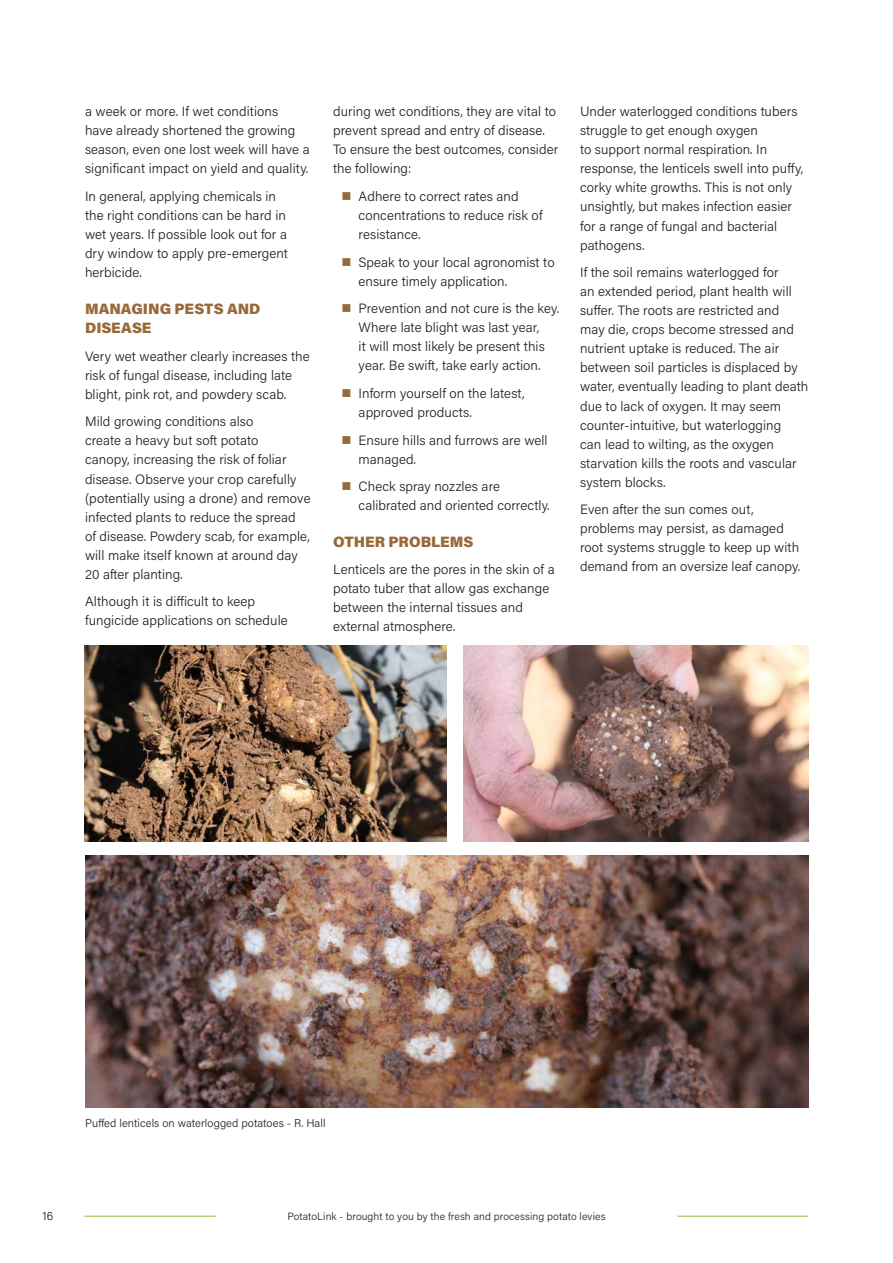
<style>
.page{position:relative;width:893px;height:1263px;background:#fff}
.page>*{position:absolute;margin:0;border:0;box-sizing:border-box;transform-origin:0 0}
.Head5{font:900 15px/19.5px "Acumin Pro";color:#986a3a}
.Body_copy{font:300 13.5px/19px "Acumin Pro";letter-spacing:.005em;color:#231f20}
.t1{font:300 12px "Acumin Pro";color:#231f20}
.t2{font:300 11.25px "Acumin Pro";letter-spacing:.005em;color:#231f20}
.t3{font:300 10.5px "Acumin Pro";letter-spacing:.01em;color:#231f20}
</style>
<div class="page">
<img style="left:85px;top:855px;width:723px;height:252px">
<img style="left:85px;top:645px;width:361px;height:197px">
<img style="left:464px;top:645px;width:344px;height:197px">
<hr style="left:677px;top:1216px;width:131px;height:1px;background:#8dbe3e">
<hr style="left:85px;top:1216px;width:131px;height:1px;background:#8dbe3e">
<p class="Body_copy" style="left:85px;top:101px;width:226px">a week or more. If wet conditions<br>have already shortened the growing season, even one lost week will have a significant impact on yield and quality.</p>
<p class="Body_copy" style="left:85px;top:186px;width:204px">In general, applying chemicals in the right conditions can be hard in wet years. If possible look out for a dry window to apply pre-emergent herbicide.</p>
<p class="Head5" style="left:85px;top:298px;width:177px">MANAGING PESTS AND<br>DISEASE</p>
<p class="Body_copy" style="left:85px;top:346px;width:226px">Very wet weather clearly increases the risk of fungal disease, including late blight, pink rot, and powdery scab.</p>
<p class="Body_copy" style="left:85px;top:412px;width:227px">Mild growing conditions also<br>create a heavy but soft potato<br>canopy, increasing the risk of foliar disease. Observe your crop carefully (potentially using a drone) and remove infected plants to reduce the spread<br>of disease. Powdery scab, for example, will make itself known at around day 20 after planting.</p>
<p class="Body_copy" style="left:85px;top:592px;width:204px">Although it is difficult to keep fungicide applications on schedule</p>
<p class="Body_copy" style="left:333px;top:101px;width:227px">during wet conditions, they are vital to prevent spread and entry of disease.<br>To ensure the best outcomes, consider the following:</p>
<p class="Body_copy" style="left:359px;top:186px;width:185px">Adhere to correct rates and concentrations to reduce risk of resistance.</p>
<p class="Body_copy" style="left:359px;top:252px;width:198px">Speak to your local agronomist to ensure timely application.</p>
<p class="Body_copy" style="left:359px;top:298px;width:202px">Prevention and not cure is the key.<br>Where late blight was last year,<br>it will most likely be present this year. Be swift, take early action.</p>
<p class="Body_copy" style="left:359px;top:383px;width:168px">Inform yourself on the latest, approved products.</p>
<p class="Body_copy" style="left:359px;top:430px;width:190px">Ensure hills and furrows are well managed.</p>
<p class="Body_copy" style="left:359px;top:476px;width:193px">Check spray nozzles are calibrated and oriented correctly.</p>
<p class="Head5" style="left:333px;top:531px;width:142px">OTHER PROBLEMS</p>
<p class="Body_copy" style="left:333px;top:559px;width:223px">Lenticels are the pores in the skin of a potato tuber that allow gas exchange between the internal tissues and external atmosphere.</p>
<p class="Body_copy" style="left:580px;top:101px;width:225px">Under waterlogged conditions tubers struggle to get enough oxygen<br>to support normal respiration. In response, the lenticels swell into puffy, corky white growths. This is not only unsightly, but makes infection easier for a range of fungal and bacterial pathogens.</p>
<p class="Body_copy" style="left:580px;top:262px;width:230px">If the soil remains waterlogged for<br>an extended period, plant health will suffer. The roots are restricted and<br>may die, crops become stressed and nutrient uptake is reduced. The air between soil particles is displaced by water, eventually leading to plant death due to lack of oxygen. It may seem counter-intuitive, but waterlogging<br>can lead to wilting, as the oxygen starvation kills the roots and vascular system blocks.</p>
<p class="Body_copy" style="left:580px;top:499px;width:222px">Even after the sun comes out, problems may persist, as damaged root systems struggle to keep up with demand from an oversize leaf canopy.</p>
<p class="t2" style="left:85px;top:1115px;width:242px">Puffed lenticels on waterlogged potatoes - R. Hall</p>
<p class="t1" style="left:43px;top:1208px;width:12px">16</p>
<p class="t3" style="left:287px;top:1209px;width:320px">PotatoLink - brought to you by the fresh and processing potato levies</p>
</div>
